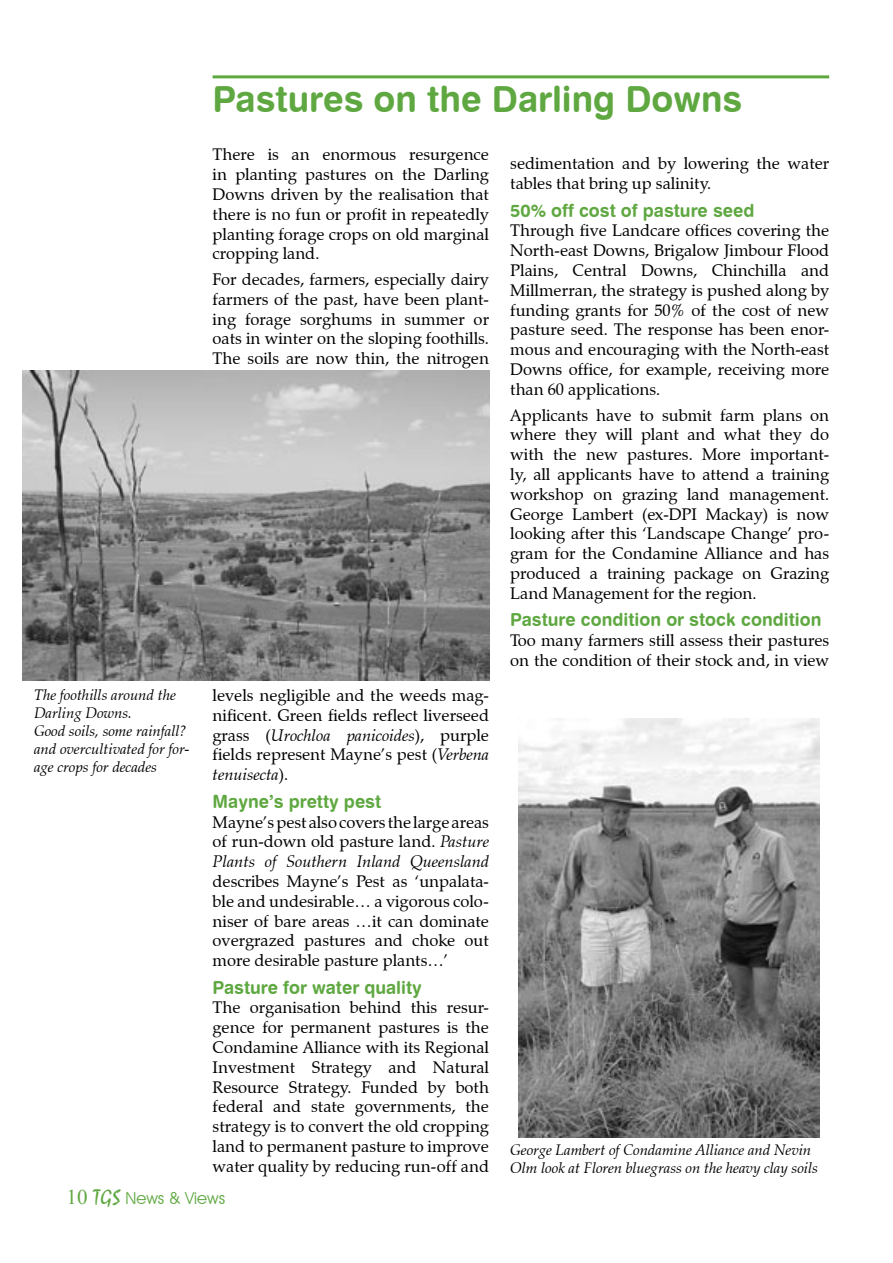
<style>
.page{position:relative;width:893px;height:1263px;background:#fff}
.page>*{position:absolute;margin:0;border:0;box-sizing:border-box;transform-origin:0 0}
.t1{font:36px "Swiss 721 BT Bold Rounded";color:#5fa841}
.t2{font:18px "Swiss 721 BT Bold Rounded";color:#5fa841}
.t3{font:16.5px/19.8px "Zapf Calligraphic 801 BT";color:#000;text-align:justify}
.t4{font:16.5px "Avant Garde IT Cby BT";color:#5fa841}
.t5{font:italic 15px/18px "Zapf Calligraphic 801 BT";color:#000}
.s1{font-style:italic}
.s2{font-family:"Times New Roman";font-size:21px}
.s3{font-family:"Staccato 222 BT";font-size:21px}
</style>
<div class="page">
<hr style="left:213px;top:75px;width:616px;height:3px;background:#5fa841">
<img style="left:23px;top:371px;width:466px;height:310px">
<img style="left:519px;top:719px;width:300px;height:418px">
<h1 class="t1" style="left:213px;top:77px;width:531px">Pastures on the Darling Downs</h1>
<p class="t3" style="left:213px;top:145px;width:278px">There is an enormous resurgence in planting pastures on the Darling Downs driven by the realisation that there is no fun or profit in repeatedly planting forage crops on old marginal cropping land.</p>
<p class="t3" style="left:213px;top:269px;width:278px">For decades, farmers, especially dairy farmers of the past, have been plant&shy;ing forage sorghums in summer or oats in winter on the sloping foothills.<br>The soils are now thin, the nitrogen</p>
<p class="t5" style="left:34px;top:686px;width:157px">The foothills around the<br>Darling Downs.<br>Good soils, some rainfall? and overcultivated for for&shy;age crops for decades</p>
<p class="t3" style="left:213px;top:685px;width:278px">levels negligible and the weeds mag&shy;nificent. Green fields reflect liverseed grass (<span class="s1">Urochloa panicoides</span>), purple fields represent Mayne’s pest (<span class="s1">Verbena tenuisecta</span>).</p>
<p class="t2" style="left:213px;top:790px;width:170px">Mayne’s pretty pest</p>
<p class="t3" style="left:213px;top:812px;width:278px">Mayne’s pest also covers the large areas of run-down old pasture land. <span class="s1">Pasture Plants of Southern Inland Queensland</span></p>
<p class="t3" style="left:213px;top:871px;width:278px">describes Mayne’s Pest as ‘unpalata&shy;ble and undesirable… a vigorous colo&shy;niser of bare areas …it can dominate overgrazed pastures and choke out more desirable pasture plants…’</p>
<p class="t2" style="left:213px;top:976px;width:211px">Pasture for water quality</p>
<p class="t3" style="left:213px;top:998px;width:278px">The organisation behind this resur&shy;gence for permanent pastures is the Condamine Alliance with its Regional Investment Strategy and Natural Resource Strategy. Funded by both federal and state governments, the strategy is to convert the old cropping land to permanent pasture to improve water quality by reducing run-off and</p>
<p class="t4" style="left:67px;top:1188px;width:160px"><span class="s2">10</span> <span class="s3">TGS</span> News &amp; Views</p>
<p class="t3" style="left:510px;top:154px;width:320px">sedimentation and by lowering the water tables that bring up salinity.</p>
<p class="t2" style="left:510px;top:199px;width:246px">50% off cost of pasture seed</p>
<p class="t3" style="left:510px;top:221px;width:320px">Through five Landcare offices covering the North-east Downs, Brigalow Jimbour Flood Plains, Central Downs, Chinchilla and Millmerran, the strategy is pushed along by funding grants for 50% of the cost of new pasture seed. The response has been enor&shy;mous and encouraging with the North-east Downs office, for example, receiving more than 60 applications.</p>
<p class="t3" style="left:510px;top:405px;width:320px">Applicants have to submit farm plans on where they will plant and what they do with the new pastures. More important&shy;ly, all applicants have to attend a training workshop on grazing land management.<br>George Lambert (ex-DPI Mackay) is now looking after this ‘Landscape Change’ pro&shy;gram for the Condamine Alliance and has produced a training package on Grazing Land Management for the region.</p>
<p class="t2" style="left:510px;top:608px;width:313px">Pasture condition or stock condition</p>
<p class="t3" style="left:510px;top:630px;width:320px">Too many farmers still assess their pastures on the condition of their stock and, in view</p>
<p class="t5" style="left:510px;top:1141px;width:309px">George Lambert of Condamine Alliance and Nevin<br>Olm look at Floren bluegrass on the heavy clay soils</p>
</div>
